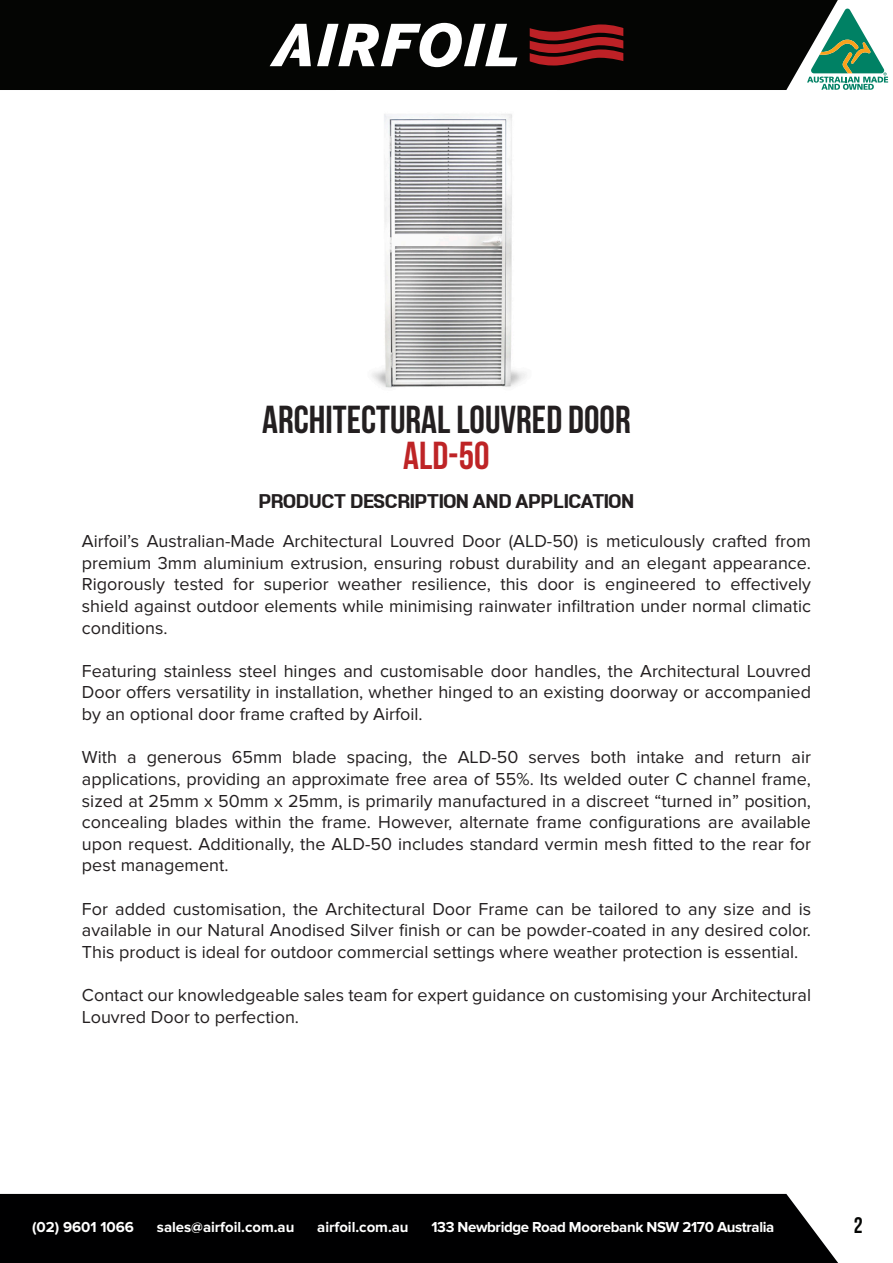
<style>
.page{position:relative;width:893px;height:1263px;background:#fff}
.page>*{position:absolute;margin:0;border:0;box-sizing:border-box;transform-origin:0 0}
.t1{font:700 39px "Bebas Neue";color:#231f20}
.t2{font:700 39px "Bebas Neue";color:#be2426}
.t3{font:700 24px "LT Emphasis";color:#231f20}
.t4{font:700 22.5px "Bebas Neue";color:#040503}
.t5{font:18px/21.6px "Proxima Nova";color:#231f20;text-align:justify}
.t6{font:700 15px "Proxima Nova";color:#fff}
.t7{font:700 15px "Proxima Nova";letter-spacing:-.025em;color:#fff}
</style>
<div class="page">
<svg style="left:838px;top:8px;width:51px;height:82px"></svg>
<div style="left:0;top:0;width:838px;height:90px;background:#040503"></div>
<svg style="left:317px;top:23px;width:200px;height:44px"></svg>
<svg style="left:270px;top:24px;width:41px;height:42px"></svg>
<svg style="left:530px;top:24px;width:93px;height:42px;background:#731518"></svg>
<div style="left:0;top:1194px;width:838px;height:69px;background:#000001"></div>
<img style="left:372px;top:114px;width:154px;height:274px">
<p class="t1" style="left:262px;top:398px;width:370px">ARCHITECTURAL LOUVRED DOOR</p>
<p class="t2" style="left:403px;top:434px;width:88px">ALD-50</p>
<p class="t3" style="left:259px;top:489px;width:377px">PRODUCT DESCRIPTION AND APPLICATION</p>
<p class="t5" style="left:82px;top:531px;width:731px">Airfoil’s Australian-Made Architectural Louvred Door (ALD-50) is meticulously crafted from premium 3mm aluminium extrusion, ensuring robust durability and an elegant appearance.<br>Rigorously tested for superior weather resilience, this door is engineered to effectively shield against outdoor elements while minimising rainwater infiltration under normal climatic conditions.</p>
<p class="t5" style="left:82px;top:660px;width:731px">Featuring stainless steel hinges and customisable door handles, the Architectural Louvred Door offers versatility in installation, whether hinged to an existing doorway or accompanied by an optional door frame crafted by Airfoil.</p>
<p class="t5" style="left:82px;top:747px;width:731px">With a generous 65mm blade spacing, the ALD-50 serves both intake and return air applications, providing an approximate free area of 55%. Its welded outer C channel frame, sized at 25mm x 50mm x 25mm, is primarily manufactured in a discreet “turned in” position, concealing blades within the frame. However, alternate frame configurations are available upon request. Additionally, the ALD-50 includes standard vermin mesh fitted to the rear for pest management.</p>
<p class="t5" style="left:82px;top:898px;width:731px">For added customisation, the Architectural Door Frame can be tailored to any size and is available in our Natural Anodised Silver finish or can be powder-coated in any desired color.<br>This product is ideal for outdoor commercial settings where weather protection is essential.</p>
<p class="t5" style="left:82px;top:984px;width:731px">Contact our knowledgeable sales team for expert guidance on customising your Architectural<br>Louvred Door to perfection.</p>
<p class="t6" style="left:32px;top:1218px;width:103px">(02) 9601 1066</p>
<p class="t6" style="left:157px;top:1218px;width:139px">sales@airfoil.com.au</p>
<p class="t6" style="left:317px;top:1218px;width:93px">airfoil.com.au</p>
<p class="t7" style="left:431px;top:1218px;width:344px">133 Newbridge Road Moorebank NSW 2170 Australia</p>
<p class="t4" style="left:854px;top:1213px;width:10px">2</p>
</div>
